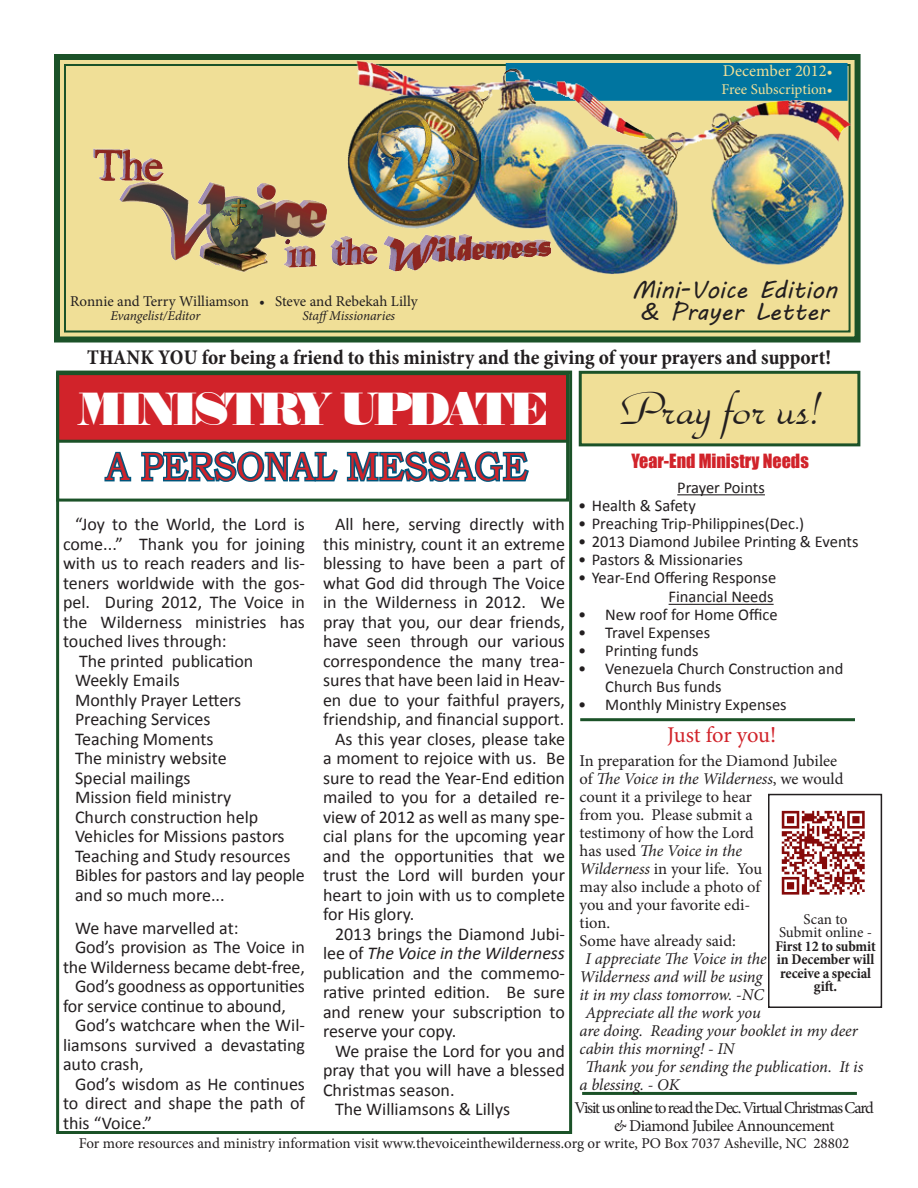
<style>
.page{position:relative;width:918px;height:1188px;background:#fff}
.page>*{position:absolute;margin:0;border:0;box-sizing:border-box;transform-origin:0 0}
.t1{font:48px "Park Avenue BT";color:#231f20}
.t2{font:45px "Normande BT";letter-spacing:-.11em;color:#fff}
.t3{font:39px "Bookman Old Style";color:#d1232a;scale:.9 1}
.t4{font:24px "MV Boli";color:#231f20}
.t5{font:22.5px "Minion Pro";letter-spacing:-.01em;color:#d1232a}
.t6{font:700 condensed 21px "Minion Pro";color:#231f20}
.t7{font:18px/19.5px "Calibri";color:#231f20;text-align:justify}
.t8{font:18px "Impact";color:#d1232a}
.t9{font:16.5px/18px "Calibri";color:#231f20}
.t10{font:16.5px/18px "Minion Pro";letter-spacing:-.01em;color:#231f20}
.t11{font:italic 16.5px/18px "Minion Pro";letter-spacing:-.01em;color:#231f20}
.t12{font:16.5px/18px "Minion Pro";letter-spacing:-.065em;color:#231f20;text-align:center}
.t13{font:16.5px "Minion Pro";color:#f0df97}
.t14{font:15px "Minion Pro";color:#231f20}
.t15{font:700 condensed 15px/13.5px "Minion Pro";letter-spacing:-.01em;color:#231f20;text-align:center}
.t16{font:15px "Minion Pro";color:#f0df97}
.t17{font:italic 13.5px "Minion Pro";letter-spacing:-.01em;color:#231f20}
.s1{font-size:15px}
.s2{font-style:italic}
</style>
<div class="page">
<div style="left:56px;top:372px;width:513px;height:71px;background:#d1232a;border:3px solid #1b5228"></div>
<div style="left:56px;top:372px;width:513px;height:130px;border:3px solid #1b5228"></div>
<svg style="left:104px;top:451px;width:28px;height:31px"></svg>
<svg style="left:140px;top:439px;width:391px;height:43px"></svg>
<div style="left:579px;top:371px;width:281px;height:75px;background:#f0df97;border:3px solid #1b5228"></div>
<hr style="left:582px;top:1092px;width:275px;height:3px;background:#1b5228">
<svg style="left:54px;top:54px;width:807px;height:289px;background:#c3c180"></svg>
<img style="left:81px;top:112px;width:524px;height:273px">
<hr style="left:580px;top:718px;width:275px;height:3px;background:#1b5228">
<hr style="left:677px;top:494px;width:88px;height:1px;background:#231f20">
<hr style="left:669px;top:604px;width:105px;height:1px;background:#231f20">
<img style="left:344px;top:54px;width:517px;height:249px">
<div style="left:768px;top:794px;width:114px;height:214px;border:2px solid #231f20"></div>
<img style="left:781px;top:810px;width:84px;height:85px">
<p class="t14" style="left:70px;top:291px;width:349px">Ronnie and Terry Williamson • Steve and Rebekah Lilly</p>
<p class="t17" style="left:110px;top:306px;width:92px">Evangelist/Editor</p>
<p class="t17" style="left:302px;top:306px;width:94px">StaffMissionaries</p>
<p class="t13" style="left:723px;top:60px;width:111px">December 2012<span class="s1">•</span></p>
<p class="t16" style="left:721px;top:80px;width:113px">Free Subscription•</p>
<p class="t4" style="left:632px;top:273px;width:207px">Mini-Voice Edition</p>
<p class="t4" style="left:641px;top:296px;width:189px">&amp; Prayer Letter</p>
<p class="t6" style="left:87px;top:343px;width:745px">THANK YOU for being a friend to this ministry and the giving of your prayers and support!</p>
<p class="t1" style="left:622px;top:381px;width:201px">Pray for us!</p>
<p class="t2" style="left:78px;top:381px;width:474px">MINISTRY UPDATE</p>
<p class="t3" style="left:106px;top:441px;width:470px">A PERSONAL MESSAGE</p>
<p class="t7" style="left:63px;top:514px;width:244px;text-indent:12px">“Joy to the World, the Lord is come...” Thank you for joining with us to reach readers and lis&shy;teners worldwide with the gos&shy;pel. During 2012, The Voice in the Wilderness ministries has touched lives through:</p>
<p class="t7" style="left:79px;top:650px;width:176px">The printed publication</p>
<p class="t7" style="left:75px;top:670px;width:106px">Weekly Emails</p>
<p class="t7" style="left:75px;top:689px;width:168px">Monthly Prayer Letters</p>
<p class="t7" style="left:75px;top:709px;width:137px">Preaching Services</p>
<p class="t7" style="left:75px;top:728px;width:140px">Teaching Moments</p>
<p class="t7" style="left:75px;top:748px;width:153px">The ministry website</p>
<p class="t7" style="left:75px;top:767px;width:117px">Special mailings</p>
<p class="t7" style="left:75px;top:787px;width:158px">Mission field ministry</p>
<p class="t7" style="left:75px;top:806px;width:185px">Church construction help</p>
<p class="t7" style="left:75px;top:826px;width:211px">Vehicles for Missions pastors</p>
<p class="t7" style="left:75px;top:845px;width:217px">Teaching and Study resources</p>
<p class="t7" style="left:75px;top:865px;width:231px">Bibles for pastors and lay people</p>
<p class="t7" style="left:75px;top:884px;width:151px">and so much more...</p>
<p class="t7" style="left:75px;top:917px;width:165px">We have marvelled at:</p>
<p class="t7" style="left:63px;top:937px;width:243px;text-align:right">God’s provision as The Voice in the Wilderness became debt-free,</p>
<p class="t7" style="left:63px;top:976px;width:243px;text-indent:12px">God’s goodness as opportunities for service continue to abound,</p>
<p class="t7" style="left:63px;top:1015px;width:244px;text-indent:12px">God’s watchcare when the Wil&shy;liamsons survived a devastating auto crash,</p>
<p class="t7" style="left:63px;top:1073px;width:244px;text-indent:12px">God’s wisdom as He continues to direct and shape the path of this “Voice.”</p>
<p class="t7" style="left:323px;top:514px;width:244px;text-indent:12px">All here, serving directly with this ministry, count it an extreme blessing to have been a part of what God did through The Voice in the Wilderness in 2012. We pray that you, our dear friends, have seen through our various correspondence the many trea&shy;sures that have been laid in Heav&shy;en due to your faithful prayers, friendship, and financial support.</p>
<p class="t7" style="left:323px;top:728px;width:244px;text-indent:12px">As this year closes, please take a moment to rejoice with us. Be sure to read the Year-End edition mailed to you for a detailed re&shy;view of 2012 as well as many spe&shy;cial plans for the upcoming year and the opportunities that we trust the Lord will burden your heart to join with us to complete for His glory.</p>
<p class="t7" style="left:323px;top:923px;width:244px;text-indent:12px">2013 brings the Diamond Jubi&shy;lee of <span class="s2">The Voice in the Wilderness </span>publication and the commemo&shy;rative printed edition. Be sure and renew your subscription to reserve your copy.</p>
<p class="t7" style="left:323px;top:1040px;width:243px;text-indent:12px">We praise the Lord for you and pray that you will have a blessed Christmas season.</p>
<p class="t7" style="left:335px;top:1099px;width:177px">The Williamsons &amp; Lillys</p>
<p class="t8" style="left:632px;top:447px;width:179px">Year-End Ministry Needs</p>
<p class="t9" style="left:677px;top:478px;width:89px">Prayer Points</p>
<p class="t9" style="left:578px;top:496px;width:119px">• Health &amp; Safety</p>
<p class="t9" style="left:578px;top:514px;width:228px">• Preaching Trip-Philippines(Dec.)</p>
<p class="t9" style="left:578px;top:532px;width:282px">• 2013 Diamond Jubilee Printing &amp; Events</p>
<p class="t9" style="left:578px;top:550px;width:166px">• Pastors &amp; Missionaries</p>
<p class="t9" style="left:578px;top:568px;width:199px">• Year-End Offering Response</p>
<p class="t9" style="left:669px;top:587px;width:106px">Financial Needs</p>
<p class="t9" style="left:578px;top:605px;width:201px">• New roof for Home Office</p>
<p class="t9" style="left:578px;top:623px;width:133px">• Travel Expenses</p>
<p class="t9" style="left:578px;top:641px;width:122px">• Printing funds</p>
<p class="t9" style="left:605px;top:659px;width:240px;text-indent:-27px">• Venezuela Church Construction and<br>Church Bus funds</p>
<p class="t9" style="left:578px;top:695px;width:210px">• Monthly Ministry Expenses</p>
<p class="t5" style="left:667px;top:720px;width:111px">Just for you!</p>
<p class="t10" style="left:580px;top:752px;width:265px">In preparation for the Diamond Jubilee of <span class="s2">The Voice in the Wilderness</span>, we would count it a privilege to hear<br>from you. Please submit a<br>testimony of how the Lord<br>has used <span class="s2">The Voice in the<br>Wilderness</span> in your life. You<br>may also include a photo of<br>you and your favorite edi-<br>tion.</p>
<p class="t10" style="left:580px;top:932px;width:158px">Some have already said:</p>
<p class="t11" style="left:580px;top:949px;width:189px;text-align:center">I appreciate The Voice in the<br>Wilderness and will be using it in my class tomorrow. -NC</p>
<p class="t11" style="left:580px;top:1003px;width:280px;text-indent:6px">Appreciate all the work you<br>are doing. Reading your booklet in my deer cabin this morning! - IN</p>
<p class="t11" style="left:580px;top:1057px;width:285px;text-indent:6px">Thank you for sending the publication. It is a blessing. - OK</p>
<p class="t14" style="left:804px;top:909px;width:45px">Scan to</p>
<p class="t14" style="left:779px;top:922px;width:95px">Submit online -</p>
<p class="t15" style="left:775px;top:939px;width:102px">First 12 to submit in December will receive a special gift.</p>
<p class="t12" style="left:574px;top:1098px;width:301px">Visit us online to read the Dec. Virtual Christmas Card <span class="s2">&amp;</span> Diamond Jubilee Announcement</p>
<p class="t14" style="left:79px;top:1133px;width:772px">For more resources and ministry information visit www.thevoiceinthewilderness.org or write, PO Box 7037 Asheville, NC 28802</p>
</div>
